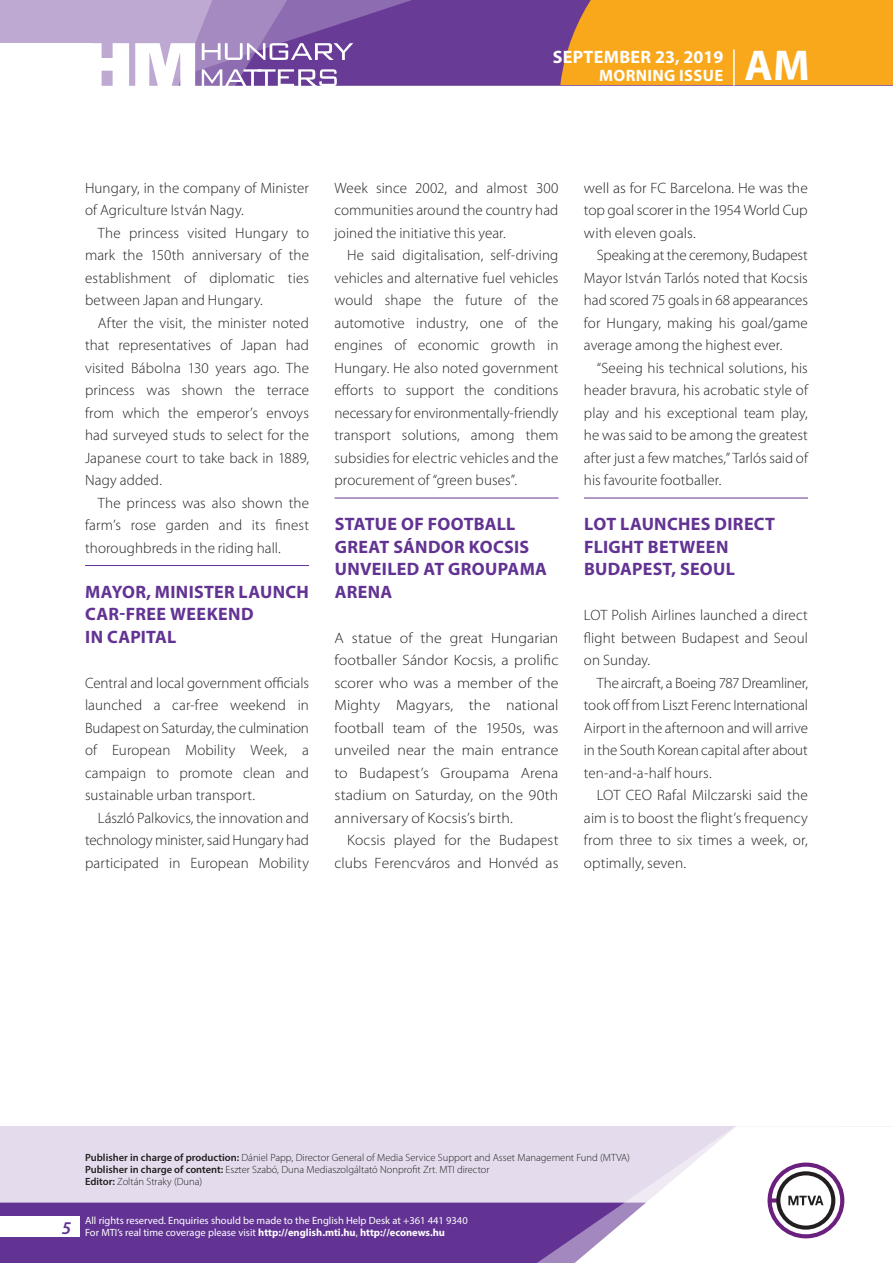
<style>
.page{position:relative;width:893px;height:1263px;background:#fff}
.page>*{position:absolute;margin:0;border:0;box-sizing:border-box;transform-origin:0 0}
.t1{font:700 43.35px "Myriad Pro";color:#fff}
._01_cimsor{font:700 18px/22.5px "Myriad Pro";letter-spacing:.015em;color:#623393}
.t2{font:700 18px "Myriad Pro";letter-spacing:.02em;color:#fff}
.t3{font:700 16.5px "Myriad Pro";letter-spacing:.02em;color:#fff}
._03_kenyer_szöveg-2{font:300 15px/22.5px "Myriad Pro";letter-spacing:.005em;color:#231f20;text-align:justify}
._03_kenyer_szöveg-1{font:300 15px/22.5px "Myriad Pro";letter-spacing:.005em;color:#231f20;text-align:justify}
._03_kenyer_szöveg-1-2{font:300 15px/22.5px "Myriad Pro";letter-spacing:.005em;color:#231f20;text-align:justify;scale:1.06 1}
.t4{font:300 10.5px "Myriad Pro";color:#231f20}
.t5{font:10.5px/12px "Myriad Pro";color:#fff}
.s1{font-weight:600}
.s2{font-weight:700}
</style>
<div class="page">
<div style="left:0;top:1126px;width:893px;height:137px;background:#e4dcec"></div>
<div style="left:0;top:1202px;width:506px;height:61px;background:#623393"></div>
<svg style="left:506px;top:1202px;width:69px;height:61px;background:#6b3e99"></svg>
<svg style="left:575px;top:1126px;width:318px;height:137px"></svg>
<div style="left:0;top:1216px;width:79px;height:20px;background:#fff"></div>
<div style="left:0;top:0;width:893px;height:85px;background:#683b97"></div>
<div style="left:560px;top:0;width:333px;height:85px;background:#f9a71b"></div>
<hr style="left:733px;top:49px;width:2px;height:37px;background:#fff">
<svg style="left:0;top:0;width:479px;height:86px"></svg>
<hr style="left:85px;top:565px;width:224px;height:1px;background:#623393">
<hr style="left:334px;top:498px;width:224px;height:1px;background:#623393">
<hr style="left:584px;top:498px;width:224px;height:1px;background:#623393">
<p class="t2" style="left:553px;top:45px;width:172px">SEPTEMBER 23, 2019</p>
<p class="t3" style="left:599px;top:65px;width:125px">MORNING ISSUE</p>
<h1 class="t1" style="left:745px;top:37px;width:67px">AM</h1>
<p class="_03_kenyer_szöveg-1" style="left:85px;top:176px;width:225px">Hungary, in the company of Minister of Agriculture István Nagy.</p>
<p class="_03_kenyer_szöveg-2" style="left:85px;top:221px;width:225px;text-indent:13px">The princess visited Hungary to mark the 150th anniversary of the establishment of diplomatic ties between Japan and Hungary.</p>
<p class="_03_kenyer_szöveg-2" style="left:85px;top:311px;width:226px;text-indent:13px">After the visit, the minister noted that representatives of Japan had visited Bábolna 130 years ago. The princess was shown the terrace from which the emperor’s envoys had surveyed studs to select for the Japanese court to take back in 1889, Nagy added.</p>
<p class="_03_kenyer_szöveg-2" style="left:85px;top:491px;width:225px;text-indent:13px">The princess was also shown the farm’s rose garden and its finest thoroughbreds in the riding hall.</p>
<p class="_01_cimsor" style="left:85px;top:580px;width:225px">MAYOR, MINISTER LAUNCH<br>CAR-FREE WEEKEND<br>IN CAPITAL</p>
<p class="_03_kenyer_szöveg-1" style="left:85px;top:671px;width:225px">Central and local government officials launched a car-free weekend in Budapest on Saturday, the culmination of European Mobility Week, a campaign to promote clean and sustainable urban transport.</p>
<p class="_03_kenyer_szöveg-2" style="left:85px;top:806px;width:225px;text-indent:13px">László Palkovics, the innovation and technology minister, said Hungary had participated in European Mobility</p>
<p class="_03_kenyer_szöveg-2" style="left:334px;top:176px;width:225px">Week since 2002, and almost 300 communities around the country had joined the initiative this year.</p>
<p class="_03_kenyer_szöveg-2" style="left:334px;top:244px;width:225px;text-indent:13px">He said digitalisation, self-driving vehicles and alternative fuel vehicles would shape the future of the automotive industry, one of the engines of economic growth in Hungary. He also noted government efforts to support the conditions necessary for environmentally-friendly transport solutions, among them subsidies for electric vehicles and the procurement of “green buses”.</p>
<p class="_01_cimsor" style="left:335px;top:512px;width:214px">STATUE OF FOOTBALL<br>GREAT SÁNDOR KOCSIS<br>UNVEILED AT GROUPAMA<br>ARENA</p>
<p class="_03_kenyer_szöveg-1-2" style="left:334px;top:626px;width:213px">A statue of the great Hungarian footballer Sándor Kocsis, a prolific scorer who was a member of the Mighty Magyars, the national football team of the 1950s, was unveiled near the main entrance to Budapest’s Groupama Arena stadium on Saturday, on the 90th anniversary of Kocsis’s birth.</p>
<p class="_03_kenyer_szöveg-2" style="left:334px;top:829px;width:225px;text-align:right">Kocsis played for the Budapest clubs Ferencváros and Honvéd as</p>
<p class="_03_kenyer_szöveg-2" style="left:584px;top:176px;width:225px">well as for FC Barcelona. He was the top goal scorer in the 1954 World Cup with eleven goals.</p>
<p class="_03_kenyer_szöveg-2" style="left:584px;top:244px;width:225px;text-indent:13px">Speaking at the ceremony, Budapest Mayor István Tarlós noted that Kocsis had scored 75 goals in 68 appearances for Hungary, making his goal/game average among the highest ever.</p>
<p class="_03_kenyer_szöveg-2" style="left:584px;top:356px;width:225px;text-indent:13px">“Seeing his technical solutions, his header bravura, his acrobatic style of play and his exceptional team play, he was said to be among the greatest after just a few matches,” Tarlós said of his favourite footballer.</p>
<p class="_01_cimsor" style="left:584px;top:512px;width:192px">LOT LAUNCHES DIRECT<br>FLIGHT BETWEEN<br>BUDAPEST, SEOUL</p>
<p class="_03_kenyer_szöveg-1" style="left:584px;top:604px;width:225px">LOT Polish Airlines launched a direct flight between Budapest and Seoul on Sunday.</p>
<p class="_03_kenyer_szöveg-2" style="left:584px;top:671px;width:225px;text-indent:13px">The aircraft, a Boeing 787 Dreamliner, took off from Liszt Ferenc International Airport in the afternoon and will arrive in the South Korean capital after about ten-and-a-half hours.</p>
<p class="_03_kenyer_szöveg-2" style="left:584px;top:784px;width:225px;text-indent:13px">LOT CEO Rafal Milczarski said the aim is to boost the flight’s frequency from three to six times a week, or, optimally, seven.</p>
<p class="t4" style="left:85px;top:1151px;width:546px"><span class="s1">Publisher in charge of production:</span> Dániel Papp, Director General of Media Service Support and Asset Management Fund (MTVA)</p>
<p class="t4" style="left:85px;top:1163px;width:406px"><span class="s1">Publisher in charge of content:</span> Eszter Szabó, Duna Mediaszolgáltató Nonprofit Zrt. MTI director</p>
<p class="t4" style="left:85px;top:1175px;width:119px"><span class="s1">Editor:</span> Zoltán Straky (Duna)</p>
<p class="t5" style="left:62px;top:1214px;width:407px;text-indent:23px">All rights reserved. Enquiries should be made to the English Help Desk at +361 441 9340<br><sup>5</sup> For MTI’s real time coverage please visit <span class="s2">http://english.mti.hu</span>, <span class="s2">http://econews.hu</span></p>
</div>
